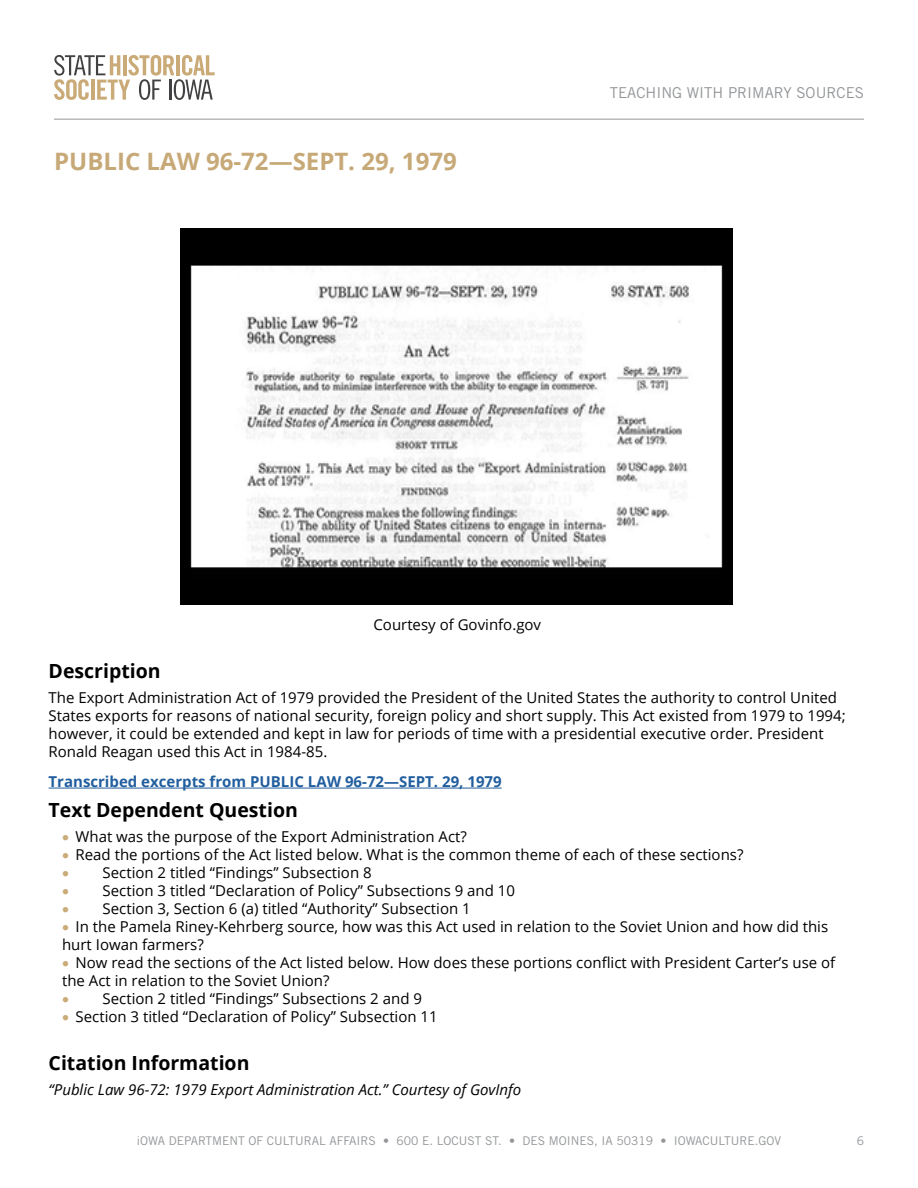
<style>
.page{position:relative;width:918px;height:1188px;background:#fff}
.page>*{position:absolute;margin:0;border:0;box-sizing:border-box;transform-origin:0 0}
.t1{font:700 24px "Open Sans";color:#c7a978}
.t2{font:700 19.5px "Open Sans";color:#000}
.t3{font:15px/18px "Open Sans";color:#000}
.t4{font:italic 15px "Open Sans";color:#000}
.t5{font:700 15px "Open Sans";color:#215e9e}
.t6{font:15px "Trade Gothic LT Std";color:#939598}
.t7{font:12px "Trade Gothic LT Std";color:#939598}
.s1{color:#caab78}
</style>
<div class="page">
<hr style="left:54px;top:119px;width:810px;height:1px;background:#939598">
<svg style="left:54px;top:55px;width:161px;height:45px"></svg>
<hr style="left:49px;top:788px;width:453px;height:1px;background:#215e9e">
<img style="left:180px;top:229px;width:553px;height:375px">
<h1 class="t1" style="left:54px;top:145px;width:404px">PUBLIC LAW 96-72—SEPT. 29, 1979</h1>
<p class="t6" style="left:610px;top:83px;width:256px">TEACHING WITH PRIMARY SOURCES</p>
<p class="t3" style="left:374px;top:615px;width:169px">Courtesy of Govinfo.gov</p>
<h2 class="t2" style="left:49px;top:657px;width:114px">Description</h2>
<p class="t3" style="left:49px;top:688px;width:799px">The Export Administration Act of 1979 provided the President of the United States the authority to control United States exports for reasons of national security, foreign policy and short supply. This Act existed from 1979 to 1994; however, it could be extended and kept in law for periods of time with a presidential executive order. President Ronald Reagan used this Act in 1984-85.</p>
<p class="t5" style="left:49px;top:771px;width:455px">Transcribed excerpts from PUBLIC LAW 96-72—SEPT. 29, 1979</p>
<h2 class="t2" style="left:49px;top:796px;width:251px">Text Dependent Question</h2>
<p class="t3" style="left:62px;top:827px;width:406px"><span class="s1">•</span> What was the purpose of the Export Administration Act?</p>
<p class="t3" style="left:62px;top:845px;width:683px"><span class="s1">•</span> Read the portions of the Act listed below. What is the common theme of each of these sections?</p>
<p class="t3" style="left:62px;top:863px;width:311px"><span class="s1">•</span> Section 2 titled “Findings” Subsection 8</p>
<p class="t3" style="left:62px;top:881px;width:454px"><span class="s1">•</span> Section 3 titled “Declaration of Policy” Subsections 9 and 10</p>
<p class="t3" style="left:62px;top:899px;width:410px"><span class="s1">•</span> Section 3, Section 6 (a) titled “Authority” Subsection 1</p>
<p class="t3" style="left:62px;top:917px;width:768px"><span class="s1">•</span> In the Pamela Riney-Kehrberg source, how was this Act used in relation to the Soviet Union and how did this hurt Iowan farmers?</p>
<p class="t3" style="left:62px;top:953px;width:775px"><span class="s1">•</span> Now read the sections of the Act listed below. How does these portions conflict with President Carter’s use of the Act in relation to the Soviet Union?</p>
<p class="t3" style="left:62px;top:989px;width:361px"><span class="s1">•</span> Section 2 titled “Findings” Subsections 2 and 9</p>
<p class="t3" style="left:62px;top:1007px;width:377px"><span class="s1">•</span> Section 3 titled “Declaration of Policy” Subsection 11</p>
<h2 class="t2" style="left:49px;top:1049px;width:202px">Citation Information</h2>
<p class="t4" style="left:49px;top:1079px;width:474px">“Public Law 96-72: 1979 Export Administration Act.” Courtesy of GovInfo</p>
<p class="t7" style="left:137px;top:1133px;width:646px">iOWA DEPARTMENT OF CULTURAL AFFAIRS • 600 E. LOCUST ST. • DES MOINES, IA 50319 • IOWACULTURE.GOV</p>
<p class="t7" style="left:857px;top:1133px;width:9px">6</p>
</div>
